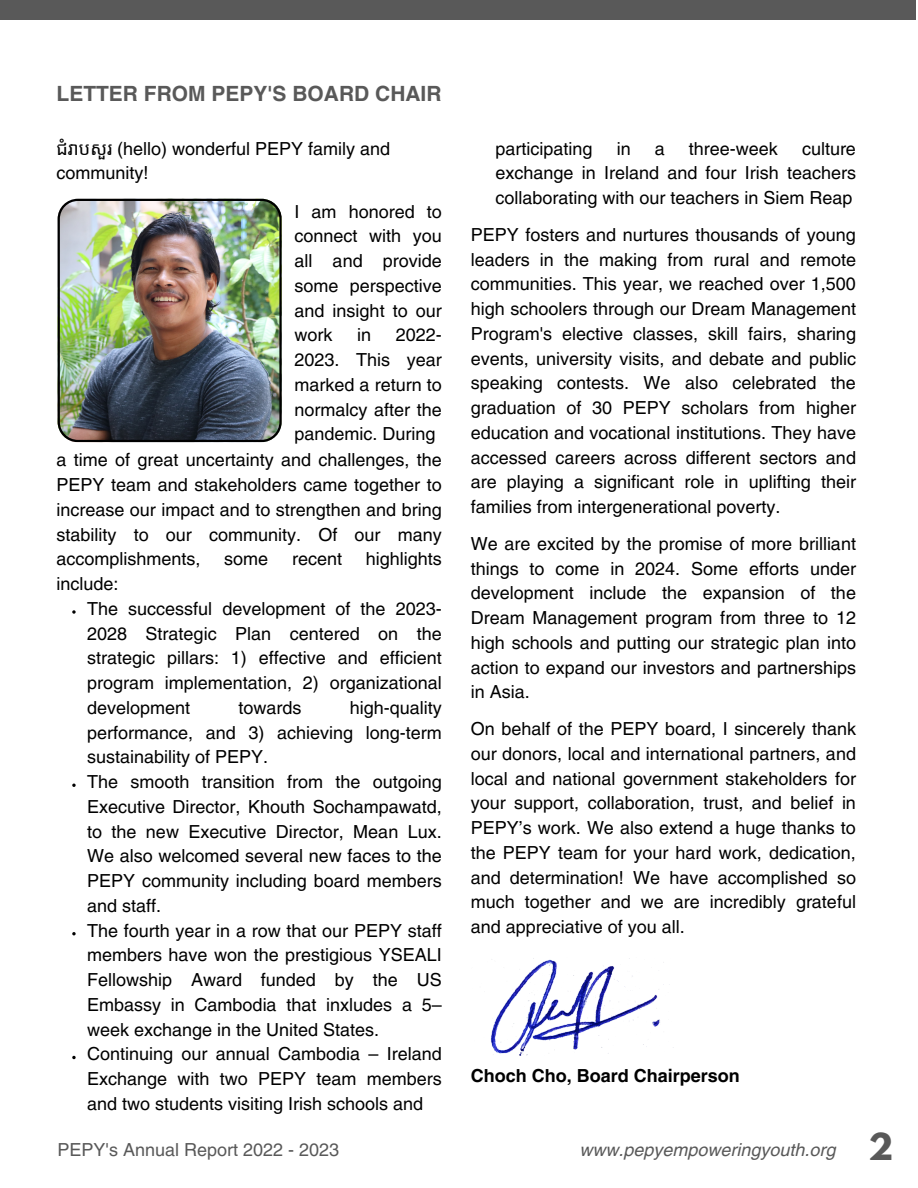
<style>
.page{position:relative;width:918px;height:1188px;background:#fff}
.page>*{position:absolute;margin:0;border:0;box-sizing:border-box;transform-origin:0 0}
.t1{font:700 21px "Helvetica LT Pro";color:#595959}
.t2{font:18px/24.8px "Helvetica LT Pro";color:#000;text-align:justify}
.t3{font:italic 18px "Helvetica LT Pro";color:#595959}
.t4{font:18px "Helvetica LT Pro";color:#595959}
.t5{font:700 18px "Helvetica LT Pro";color:#000}
.s1{font-family:"Noto Sans Khmer"}
.s2{font-family:"League Spartan";font-weight:700;font-style:normal;font-size:33px}
</style>
<div class="page">
<img style="left:58px;top:199px;width:223px;height:243px">
<div style="left:0;top:0;width:916px;height:20px;background:#595959"></div>
<img style="left:490px;top:958px;width:174px;height:98px">
<svg style="left:72px;top:610px;width:4px;height:4px"></svg>
<svg style="left:72px;top:784px;width:4px;height:3px"></svg>
<svg style="left:72px;top:932px;width:4px;height:3px"></svg>
<svg style="left:72px;top:1056px;width:4px;height:3px"></svg>
<p class="t1" style="left:57px;top:86px;width:387px">LETTER FROM PEPY'S BOARD CHAIR</p>
<p class="t2" style="left:57px;top:138px;width:335px"><span class="s1">ជំរាបសួរ</span> (hello) wonderful PEPY family and community!</p>
<p class="t2" style="left:295px;top:201px;width:149px">I am honored to connect with you all and provide some perspective and insight to our work</p>
<p class="t2" style="left:357px;top:324px;width:16px">in</p>
<p class="t2" style="left:396px;top:324px;width:48px">2022-</p>
<p class="t2" style="left:295px;top:349px;width:149px">2023. This year</p>
<p class="t2" style="left:295px;top:374px;width:149px">marked a return to</p>
<p class="t2" style="left:295px;top:399px;width:149px">normalcy after the</p>
<p class="t2" style="left:295px;top:423px;width:143px">pandemic. During</p>
<p class="t2" style="left:57px;top:449px;width:387px">a time of great uncertainty and challenges, the</p>
<p class="t2" style="left:57px;top:474px;width:387px">PEPY team and stakeholders came together to</p>
<p class="t2" style="left:57px;top:499px;width:387px">increase our impact and to strengthen and bring</p>
<p class="t2" style="left:57px;top:524px;width:387px">stability to our community. Of our many</p>
<p class="t2" style="left:57px;top:548px;width:146px">accomplishments,</p>
<p class="t2" style="left:224px;top:548px;width:46px">some</p>
<p class="t2" style="left:292px;top:548px;width:52px">recent</p>
<p class="t2" style="left:366px;top:548px;width:78px">highlights</p>
<p class="t2" style="left:87px;top:573px;width:356px;text-align:left;text-indent:-31px">include:<br>The successful development of the 2023-<br>2028 Strategic Plan centered on the strategic pillars: 1) effective and efficient program implementation, 2) organizational development</p>
<p class="t2" style="left:87px;top:697px;width:356px;text-align:left;text-indent:263px">high-quality performance, and 3) achieving long-term sustainability of PEPY.<br>The smooth transition from the outgoing Executive Director, Khouth Sochampawatd, to the new Executive Director, Mean Lux.<br>We also welcomed several new faces to the PEPY community including board members and staff.<br>The fourth year in a row that our PEPY staff members have won the prestigious YSEALI Fellowship Award funded by the US Embassy in Cambodia that inxludes a 5– week exchange in the United States.<br>Continuing our annual Cambodia – Ireland Exchange with two PEPY team members and two students visiting Irish schools and</p>
<p class="t2" style="left:238px;top:697px;width:65px">towards</p>
<p class="t2" style="left:496px;top:138px;width:362px;text-indent:306px">culture exchange in Ireland and four Irish teachers collaborating with our teachers in Siem Reap</p>
<p class="t2" style="left:496px;top:138px;width:98px">participating</p>
<p class="t2" style="left:617px;top:138px;width:15px">in</p>
<p class="t2" style="left:655px;top:138px;width:12px">a</p>
<p class="t2" style="left:689px;top:138px;width:90px">three-week</p>
<p class="t2" style="left:471px;top:224px;width:387px">PEPY fosters and nurtures thousands of young leaders in the making from rural and remote communities. This year, we reached over 1,500 high schoolers through our Dream Management Program's elective classes, skill fairs, sharing events, university visits, and debate and public speaking contests. We also celebrated the graduation of 30 PEPY scholars from higher education and vocational institutions. They have accessed careers across different sectors and are playing a significant role in uplifting their families from intergenerational poverty.</p>
<p class="t2" style="left:471px;top:533px;width:387px">We are excited by the promise of more brilliant things to come in 2024. Some efforts under development include the expansion of the Dream Management program from three to 12 high schools and putting our strategic plan into action to expand our investors and partnerships in Asia.</p>
<p class="t2" style="left:471px;top:718px;width:387px">On behalf of the PEPY board, I sincerely thank our donors, local and international partners, and local and national government stakeholders for your support, collaboration, trust, and belief in PEPY’s work. We also extend a huge thanks to the PEPY team for your hard work, dedication, and determination! We have accomplished so much together and we are incredibly grateful and appreciative of you all.</p>
<p class="t5" style="left:471px;top:1069px;width:271px">Choch Cho, Board Chairperson</p>
<p class="t4" style="left:58px;top:1143px;width:283px">PEPY's Annual Report 2022 - 2023</p>
<p class="t3" style="left:579px;top:1143px;width:315px">www.pepyempoweringyouth.org <span class="s2">2</span></p>
</div>
